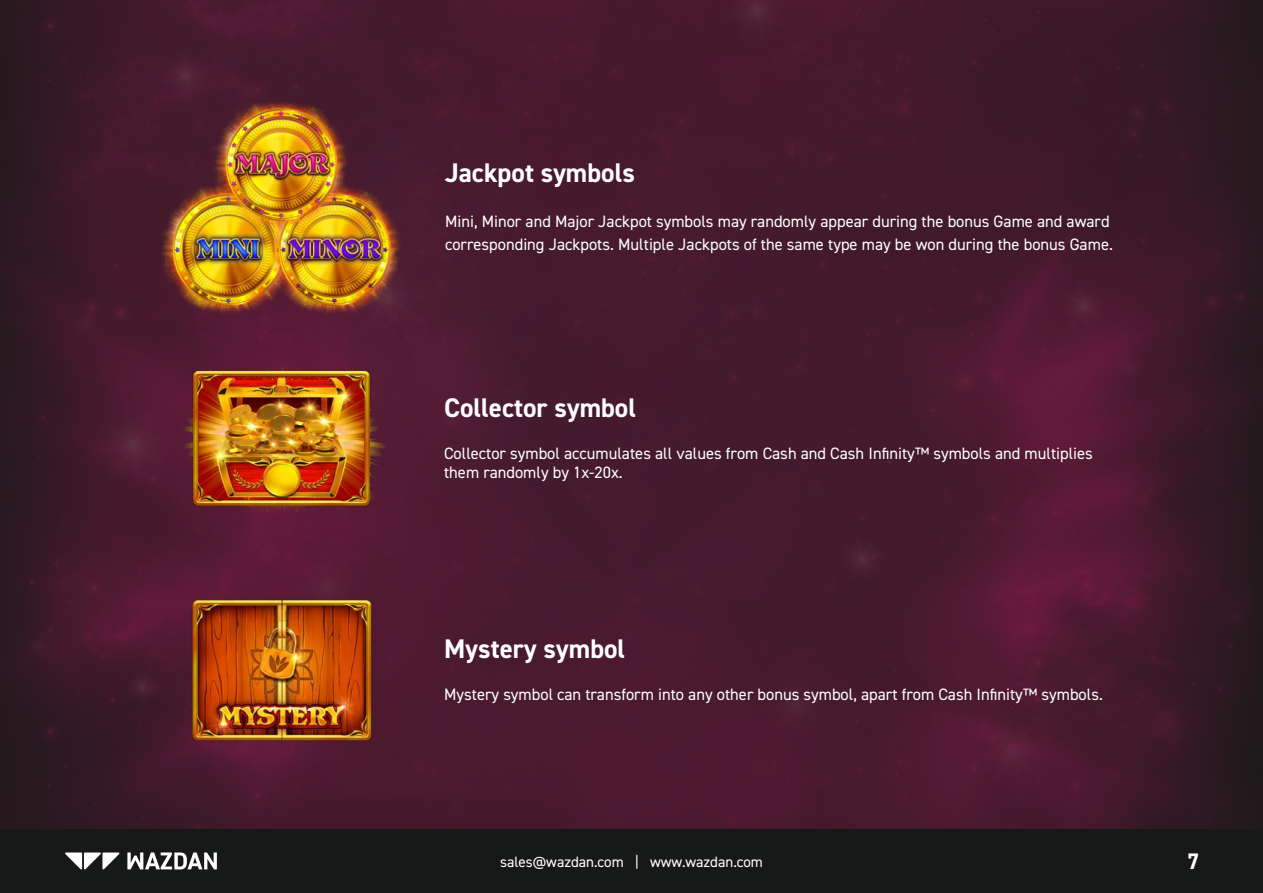
<style>
.page{position:relative;width:1263px;height:893px;background:#fff}
.page>*{position:absolute;margin:0;border:0;box-sizing:border-box;transform-origin:0 0}
.t1{font:700 27px "DIN2014";color:#fff}
.t2{font:700 22.5px "DIN2014";color:#fff}
.t3{font:16.5px/22.5px "DIN2014";color:#fff}
.t4{font:15px "DIN2014";color:#fff}
</style>
<div class="page">
<img style="left:0;top:0;width:1263px;height:830px">
<div style="left:0;top:830px;width:1263px;height:63px;background:#171918"></div>
<svg style="left:65px;top:852px;width:55px;height:18px"></svg>
<svg style="left:127px;top:852px;width:90px;height:17px"></svg>
<img style="left:155px;top:553px;width:248px;height:230px">
<img style="left:157px;top:326px;width:245px;height:222px">
<img style="left:150px;top:95px;width:263px;height:221px">
<h1 class="t1" style="left:445px;top:155px;width:191px">Jackpot symbols</h1>
<p class="t3" style="left:445px;top:210px;width:667px">Mini, Minor and Major Jackpot symbols may randomly appear during the bonus Game and award corresponding Jackpots. Multiple Jackpots of the same type may be won during the bonus Game.</p>
<h1 class="t1" style="left:444px;top:389px;width:193px">Collector symbol</h1>
<p class="t3" style="left:444px;top:443px;width:650px;line-height:19.5px">Collector symbol accumulates all values from Cash and Cash Infinity™ symbols and multiplies them randomly by 1x-20x.</p>
<h1 class="t1" style="left:444px;top:631px;width:183px">Mystery symbol</h1>
<p class="t3" style="left:444px;top:683px;width:658px">Mystery symbol can transform into any other bonus symbol, apart from Cash Infinity™ symbols.</p>
<p class="t4" style="left:500px;top:852px;width:264px">sales@wazdan.com | www.wazdan.com</p>
<h2 class="t2" style="left:1187px;top:847px;width:14px">7</h2>
</div>
